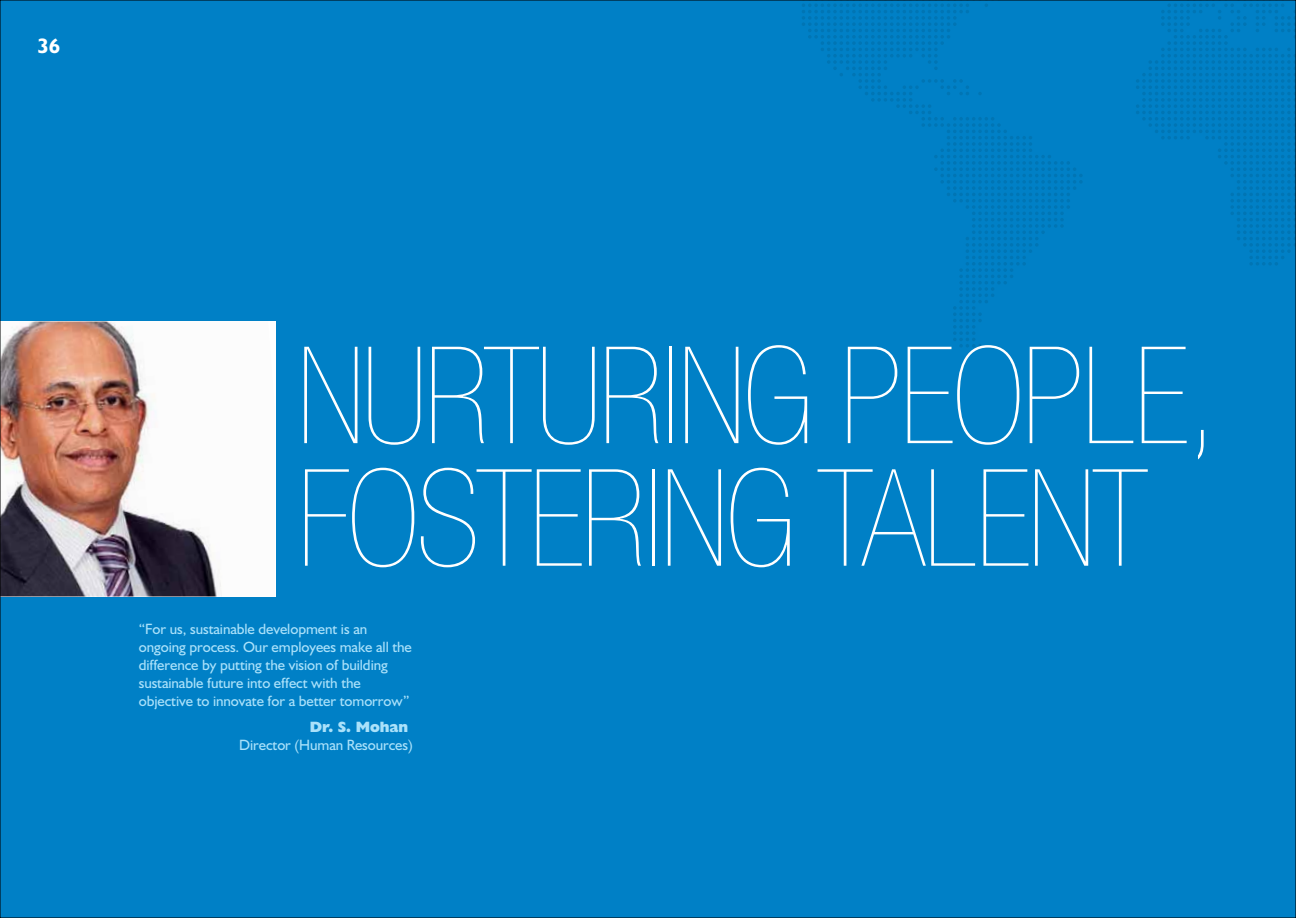
<style>
.page{position:relative;width:1296px;height:918px;background:#0080c6}
.page>*{position:absolute;margin:0;border:0;box-sizing:border-box;transform-origin:0 0}
.t1{font:900 condensed 135px/122.6px "Helvetica Neue";letter-spacing:-.02em;color:#fff}
.t2{font:700 21px "Humanist 521 BT";color:#fff}
.t3{font:15px/18px "Humanist 521 BT";letter-spacing:-.005em;color:#aae1fa}
.s1{font-weight:800}
</style>
<div class="page">
<svg style="left:802px;top:4px;width:489px;height:343px"></svg>
<img style="left:2px;top:321px;width:273px;height:276px">
<p class="t2" style="left:37px;top:38px;width:24px">36</p>
<p class="t1" style="left:297px;top:346px;width:923px">NURTURING PEOPLE,<br>FOSTERING TALENT</p>
<p class="t3" style="left:139px;top:622px;width:275px">“For us, sustainable development is an ongoing process. Our employees make all the difference by putting the vision of building sustainable future into effect with the objective to innovate for a better tomorrow”</p>
<p class="t3" style="left:239px;top:720px;width:175px;text-indent:71px"><span class="s1">Dr. S. Mohan<br></span>Director (Human Resources)</p>
</div>
